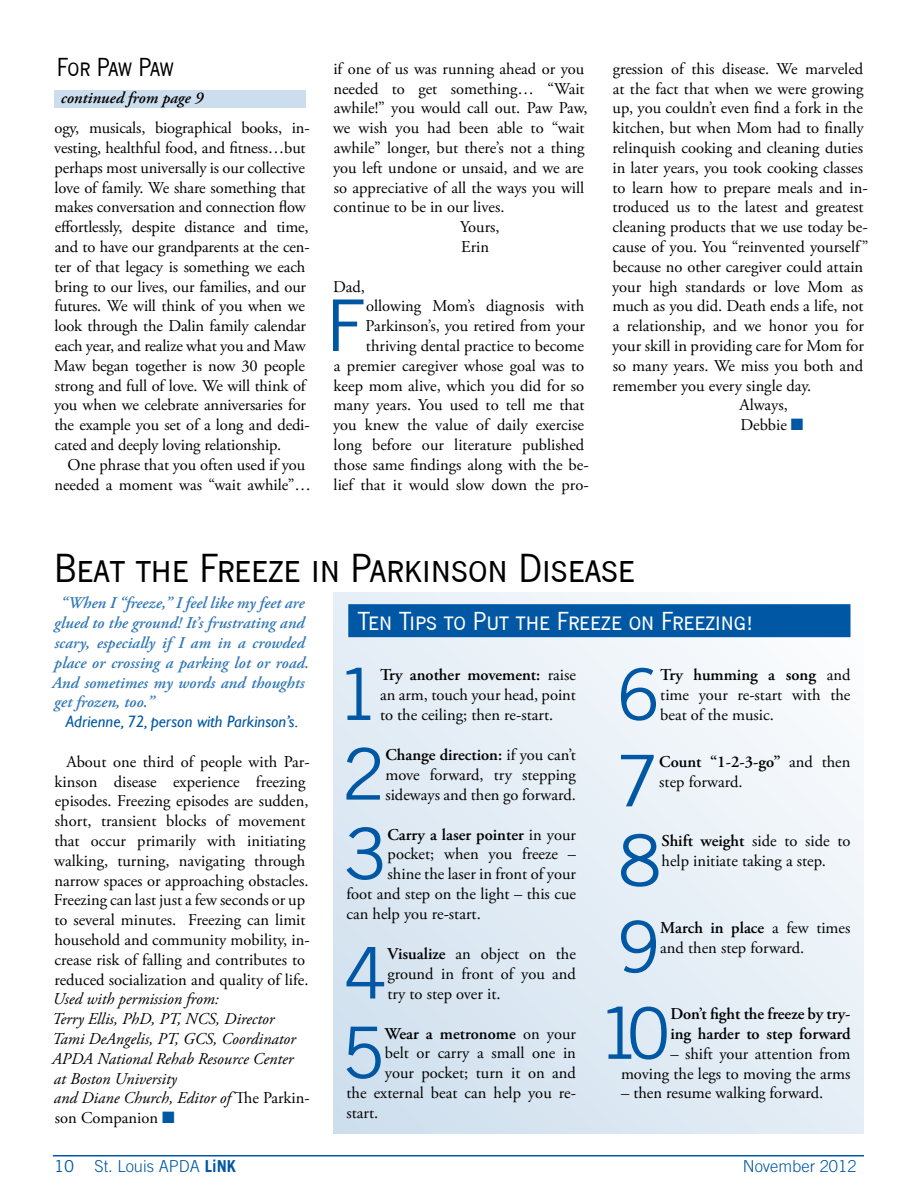
<style>
.page{position:relative;width:918px;height:1188px;background:#fff}
.page>*{position:absolute;margin:0;border:0;box-sizing:border-box;transform-origin:0 0}
.t1{font:71.4px "Trade Gothic LT Std";color:#0057a4}
.t2{font:42px "News Got SCT";color:#000}
.t3{font:27px "News Got SCT";color:#fff}
.t4{font:27px "News Got SCT";letter-spacing:-.02em;color:#000;scale:.95 1}
.t5{font:16.5px/19.8px "Adobe Garamond Pro";color:#000}
.t6{font:italic 16.5px/19.8px "Adobe Garamond Pro";color:#000}
.t7{font:italic 600 16.5px/19.8px "Adobe Garamond Pro";color:#3379b6}
.t8{font:600 16.5px/19.8px "Adobe Garamond Pro";color:#000}
.t9{font:italic 16.5px "Gill Sans";color:#0057a4}
.t10{font:300 16.5px "Trade Gothic LT Std";color:#0057a4}
.t11{font:italic 600 16.5px "Adobe Garamond Pro";color:#000}
.s1{color:#0057a4}
.s2{font-style:normal}
.s3{font-weight:600}
.s4{font-weight:400}
.s5{font-weight:700}
</style>
<div class="page">
<hr style="left:53px;top:1155px;width:811px;height:1px;background:#0057a4">
<div style="left:333px;top:593px;width:531px;height:541px;background:linear-gradient(to right,#d8e5f1,#f1f6fa)"></div>
<div style="left:348px;top:604px;width:502px;height:33px;background:#0057a4"></div>
<div style="left:54px;top:90px;width:252px;height:18px;background:#ccdded"></div>
<h3 class="t4" style="left:57px;top:52px;width:125px">For Paw Paw</h3>
<p class="t11" style="left:61px;top:88px;width:144px">continued from page 9</p>
<p class="t5" style="left:54px;top:119px;width:257px">ogy, musicals, biographical books, in&shy;vesting, healthful food, and fitness…but perhaps most universally is our collective love of family. We share something that makes conversation and connection flow effortlessly, despite distance and time, and to have our grandparents at the cen&shy;ter of that legacy is something we each bring to our lives, our families, and our futures. We will think of you when we look through the Dalin family calendar each year, and realize what you and Maw Maw began together is now 30 people strong and full of love. We will think of you when we celebrate anniversaries for the example you set of a long and dedi&shy;cated and deeply loving relationship.</p>
<p class="t5" style="left:54px;top:455px;width:258px;text-align:center">One phrase that you often used if you needed a moment was “wait awhile”…</p>
<p class="t5" style="left:333px;top:59px;width:252px">if one of us was running ahead or you</p>
<p class="t5" style="left:333px;top:79px;width:253px">needed to get something… “Wait</p>
<p class="t5" style="left:334px;top:99px;width:255px">awhile!” you would call out. Paw Paw,</p>
<p class="t5" style="left:333px;top:119px;width:253px">we wish you had been able to “wait</p>
<p class="t5" style="left:334px;top:138px;width:252px">awhile” longer, but there’s not a thing</p>
<p class="t5" style="left:333px;top:158px;width:252px">you left undone or unsaid, and we are</p>
<p class="t5" style="left:334px;top:178px;width:252px">so appreciative of all the ways you will</p>
<p class="t5" style="left:334px;top:198px;width:172px">continue to be in our lives.</p>
<p class="t5" style="left:460px;top:218px;width:41px">Yours,</p>
<p class="t5" style="left:461px;top:237px;width:29px">Erin</p>
<p class="t5" style="left:333px;top:277px;width:33px">Dad,</p>
<h1 class="t1" style="left:326px;top:282px;width:41px">F</h1>
<p class="t5" style="left:333px;top:297px;width:257px;text-align:right">ollowing Mom’s diagnosis with Parkinson’s, you retired from your thriving dental practice to become<br>a premier caregiver whose goal was to keep mom alive, which you did for so many years. You used to tell me that you knew the value of daily exercise long before our literature published those same findings along with the be&shy;lief that it would slow down the pro-</p>
<p class="t5" style="left:613px;top:59px;width:252px">gression of this disease. We marveled</p>
<p class="t5" style="left:613px;top:79px;width:252px">at the fact that when we were growing</p>
<p class="t5" style="left:613px;top:99px;width:252px">up, you couldn’t even find a fork in the</p>
<p class="t5" style="left:613px;top:119px;width:253px">kitchen, but when Mom had to finally</p>
<p class="t5" style="left:612px;top:138px;width:252px">relinquish cooking and cleaning duties</p>
<p class="t5" style="left:612px;top:158px;width:252px">in later years, you took cooking classes</p>
<p class="t5" style="left:612px;top:178px;width:257px">to learn how to prepare meals and in-</p>
<p class="t5" style="left:612px;top:198px;width:253px">troduced us to the latest and greatest</p>
<p class="t5" style="left:613px;top:218px;width:257px">cleaning products that we use today be-</p>
<p class="t5" style="left:613px;top:237px;width:257px">cause of you. You “reinvented yourself”</p>
<p class="t5" style="left:613px;top:257px;width:252px">because no other caregiver could attain</p>
<p class="t5" style="left:612px;top:277px;width:252px">your high standards or love Mom as</p>
<p class="t5" style="left:612px;top:297px;width:253px">much as you did. Death ends a life, not</p>
<p class="t5" style="left:613px;top:317px;width:253px">a relationship, and we honor you for</p>
<p class="t5" style="left:612px;top:336px;width:253px">your skill in providing care for Mom for</p>
<p class="t5" style="left:613px;top:356px;width:252px">so many years. We miss you both and</p>
<p class="t5" style="left:612px;top:376px;width:201px">remember you every single day.</p>
<p class="t5" style="left:739px;top:396px;width:50px">Always,</p>
<p class="t5" style="left:740px;top:416px;width:65px">Debbie <span class="s1">■</span></p>
<h2 class="t2" style="left:54px;top:545px;width:583px">Beat the Freeze in Parkinson Disease</h2>
<p class="t7" style="left:52px;top:594px;width:258px;text-indent:8px">“When I “freeze,” I feel like my feet are glued to the ground! It’s frustrating and scary, especially if I am in a crowded place or crossing a parking lot or road.<br>And sometimes my words and thoughts get frozen, too.”</p>
<p class="t9" style="left:66px;top:712px;width:234px">Adrienne, 72, person with Parkinson’s.</p>
<p class="t5" style="left:54px;top:752px;width:257px;text-indent:13px">About one third of people with Par&shy;kinson disease experience freezing episodes. Freezing episodes are sudden, short, transient blocks of movement that occur primarily with initiating walking, turning, navigating through narrow spaces or approaching obstacles.<br>Freezing can last just a few seconds or up to several minutes. Freezing can limit household and community mobility, in&shy;crease risk of falling and contributes to reduced socialization and quality of life.</p>
<p class="t6" style="left:52px;top:990px;width:259px">Used with permission from:<br>Terry Ellis, PhD, PT, NCS, Director<br>Tami DeAngelis, PT, GCS, Coordinator<br>APDA National Rehab Resource Center<br>at Boston University<br>and Diane Church, Editor of <span class="s2">The Parkin&shy;son Companion</span> <span class="s1">■</span></p>
<h3 class="t3" style="left:358px;top:606px;width:397px">Ten Tips to Put the Freeze on Freezing!</h3>
<h1 class="t1" style="left:336px;top:651px;width:45px">1</h1>
<p class="t5" style="left:380px;top:666px;width:197px;text-align:justify"><span class="s3">Try another movement:</span> raise an arm, touch your head, point to the ceiling; then re-start.</p>
<h1 class="t1" style="left:342px;top:731px;width:45px">2</h1>
<p class="t5" style="left:385px;top:745px;width:192px;text-align:justify"><span class="s3">Change direction:</span> if you can’t move forward, try stepping sideways and then go forward.</p>
<h1 class="t1" style="left:344px;top:811px;width:45px">3</h1>
<p class="t8" style="left:388px;top:825px;width:190px">Carry a laser pointer <span class="s4">in your</span></p>
<p class="t5" style="left:388px;top:845px;width:190px">pocket; when you freeze –</p>
<p class="t5" style="left:388px;top:865px;width:190px">shine the laser in front of your</p>
<p class="t5" style="left:346px;top:885px;width:231px">foot and step on the light – this cue</p>
<p class="t5" style="left:346px;top:904px;width:136px">can help you re-start.</p>
<h1 class="t1" style="left:344px;top:930px;width:45px">4</h1>
<p class="t5" style="left:387px;top:944px;width:190px;text-align:justify"><span class="s3">Visualize</span> an object on the ground in front of you and try to step over it.</p>
<h1 class="t1" style="left:341px;top:1010px;width:45px">5</h1>
<p class="t8" style="left:385px;top:1024px;width:193px">Wear a metronome <span class="s4">on your</span></p>
<p class="t5" style="left:385px;top:1044px;width:193px">belt or carry a small one in</p>
<p class="t5" style="left:385px;top:1064px;width:193px">your pocket; turn it on and</p>
<p class="t5" style="left:347px;top:1083px;width:231px">the external beat can help you re-</p>
<p class="t5" style="left:347px;top:1103px;width:33px">start.</p>
<h1 class="t1" style="left:617px;top:651px;width:45px">6</h1>
<p class="t5" style="left:660px;top:666px;width:192px;text-align:justify"><span class="s3">Try humming a song</span> and time your re-start with the beat of the music.</p>
<h1 class="t1" style="left:616px;top:738px;width:45px">7</h1>
<p class="t5" style="left:659px;top:752px;width:193px"><span class="s3">Count “1-2-3-go”</span> and then step forward.</p>
<h1 class="t1" style="left:618px;top:817px;width:45px">8</h1>
<p class="t5" style="left:662px;top:832px;width:190px"><span class="s3">Shift weight</span> side to side to help initiate taking a step.</p>
<h1 class="t1" style="left:617px;top:904px;width:45px">9</h1>
<p class="t5" style="left:660px;top:918px;width:192px"><span class="s3">March in place</span> a few times and then step forward.</p>
<h1 class="t1" style="left:597px;top:990px;width:74px">10</h1>
<p class="t8" style="left:670px;top:1004px;width:182px">Don’t fight the freeze by try&shy;ing harder to step forward</p>
<p class="t5" style="left:621px;top:1044px;width:231px;text-align:right">– shift your attention from moving the legs to moving the arms</p>
<p class="t5" style="left:621px;top:1084px;width:204px">– then resume walking forward.</p>
<p class="t10" style="left:54px;top:1156px;width:184px"><span class="s4">10</span> St. Louis APDA <span class="s5">LiNK</span></p>
<p class="t10" style="left:743px;top:1156px;width:115px">November 2012</p>
</div>
